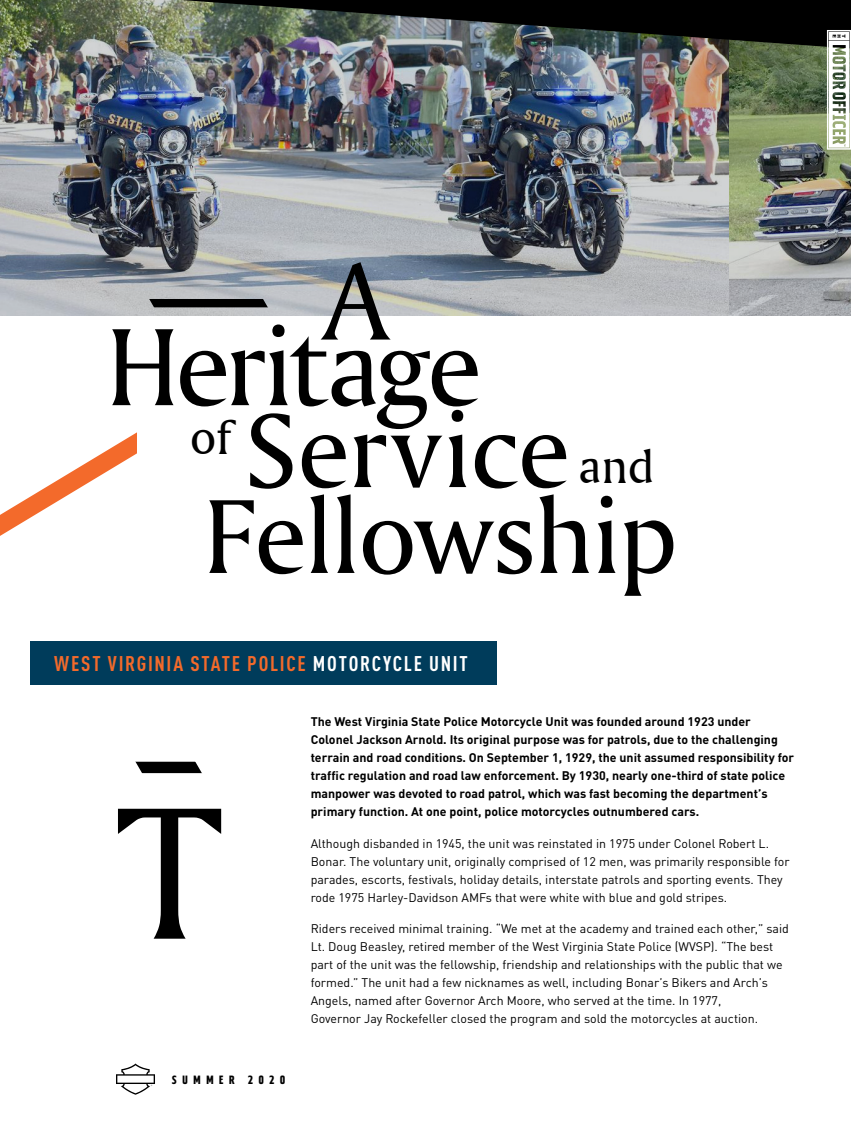
<style>
.page{position:relative;width:851px;height:1121px;background:#fff}
.page>*{position:absolute;margin:0;border:0;box-sizing:border-box;transform-origin:0 0}
.t1{font:198.3px "Amerigo BT Roman A";color:#000}
.t2{font:115.8px "Amerigo BT Roman A";letter-spacing:-.045em;color:#000}
.t3{font:110.85px "Amerigo BT Roman A";letter-spacing:-.01em;color:#000}
.t4{font:49.95px "Amerigo BT Roman A";color:#000}
.Subheads{font:700 condensed 21px "DIN Pro";letter-spacing:.08em;color:#f36a2b}
.copy{font:12.3px/18px "DIN Pro";color:#000}
.copy-2{font:700 12.3px/18px "DIN Pro";color:#000}
.t5{font:12px "Freedom Machine";letter-spacing:.43em;color:#000}
.s1{color:#fff}
</style>
<div class="page">
<div style="left:30px;top:640px;width:467px;height:44px;background:#003c5b"></div>
<svg style="left:135px;top:761px;width:67px;height:12px"></svg>
<svg style="left:116px;top:1063px;width:39px;height:31px"></svg>
<svg style="left:0;top:432px;width:137px;height:104px"></svg>
<img style="left:0;top:0;width:850px;height:316px">
<img style="left:181px;top:0;width:669px;height:150px">
<p class="t2" style="left:323px;top:231px;width:67px">A</p>
<p class="t2" style="left:106px;top:296px;width:378px">Heritage</p>
<p class="t4" style="left:190px;top:407px;width:42px">of</p>
<p class="t3" style="left:244px;top:383px;width:328px">Service</p>
<p class="t4" style="left:578px;top:436px;width:77px">and</p>
<p class="t3" style="left:203px;top:469px;width:477px">Fellowship</p>
<p class="Subheads" style="left:54px;top:647px;width:415px">WEST VIRGINIA STATE POLICE <span class="s1">MOTORCYCLE UNIT</span></p>
<p class="t1" style="left:115px;top:752px;width:108px">T</p>
<p class="t5" style="left:172px;top:1072px;width:115px">SUMMER 2020</p>
<p class="copy-2" style="left:310px;top:712px;width:485px">The West Virginia State Police Motorcycle Unit was founded around 1923 under Colonel Jackson Arnold. Its original purpose was for patrols, due to the challenging terrain and road conditions. On September 1, 1929, the unit assumed responsibility for traffic regulation and road law enforcement. By 1930, nearly one-third of state police manpower was devoted to road patrol, which was fast becoming the department’s primary function. At one point, police motorcycles outnumbered cars.</p>
<p class="copy" style="left:310px;top:833px;width:480px">Although disbanded in 1945, the unit was reinstated in 1975 under Colonel Robert L.<br>Bonar. The voluntary unit, originally comprised of 12 men, was primarily responsible for parades, escorts, festivals, holiday details, interstate patrols and sporting events. They rode 1975 Harley-Davidson AMFs that were white with blue and gold stripes.</p>
<p class="copy" style="left:310px;top:919px;width:480px">Riders received minimal training. “We met at the academy and trained each other,” said Lt. Doug Beasley, retired member of the West Virginia State Police (WVSP). “The best part of the unit was the fellowship, friendship and relationships with the public that we formed.” The unit had a few nicknames as well, including Bonar’s Bikers and Arch’s Angels, named after Governor Arch Moore, who served at the time. In 1977,<br>Governor Jay Rockefeller closed the program and sold the motorcycles at auction.</p>
</div>
